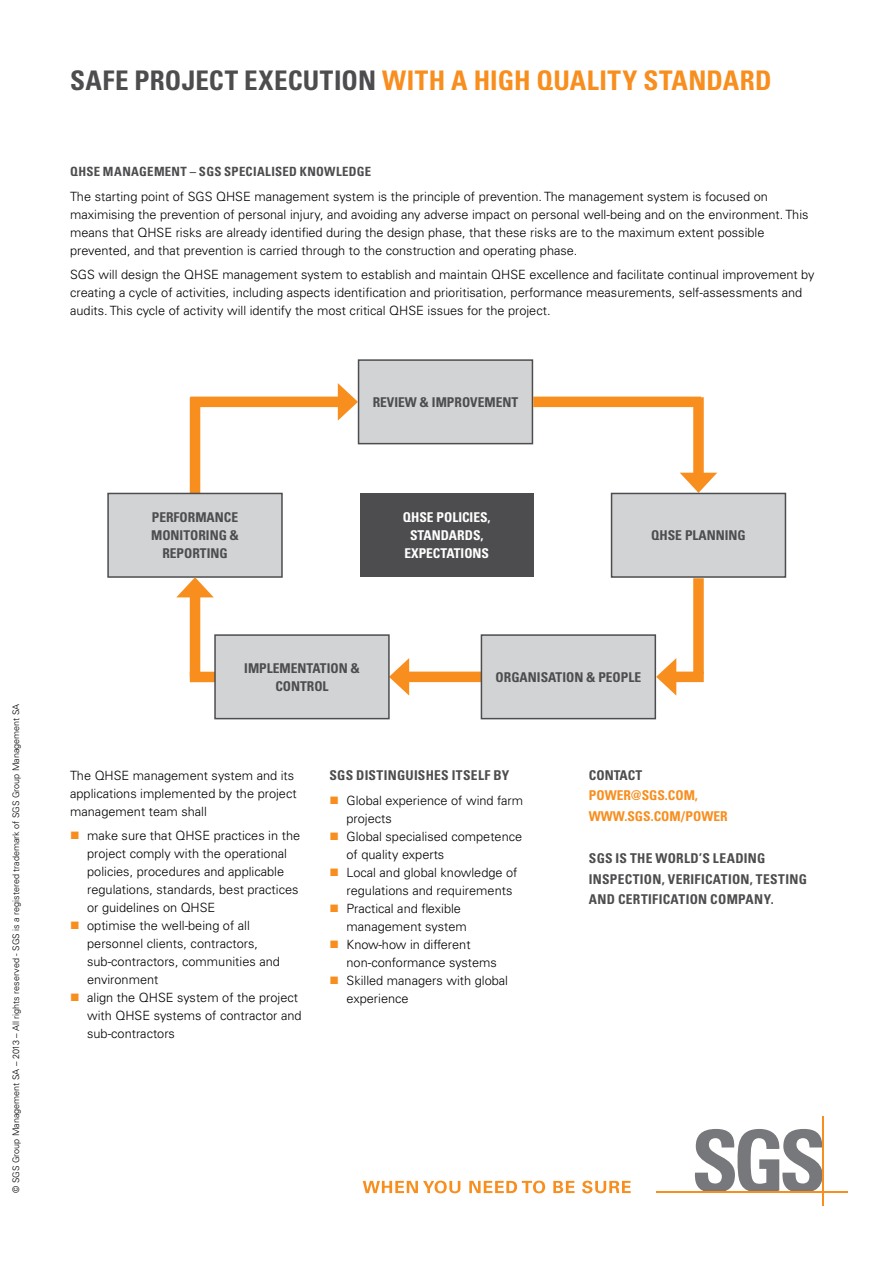
<style>
.page{position:relative;width:893px;height:1263px;background:#fff}
.page>*{position:absolute;margin:0;border:0;box-sizing:border-box;transform-origin:0 0}
.t1{font:700 condensed 27px "Univers LT Std";letter-spacing:.02em;color:#f78e1e}
.t2{font:700 condensed 13.5px/18px "Univers LT Std";color:#4d4d4f;text-align:center}
.t3{font:700 condensed 13.5px/20.2px "Univers LT Std";letter-spacing:.02em;color:#4d4d4f}
.t4{font:700 condensed 13.5px/18px "Univers LT Std";color:#fff;text-align:center}
.t5{font:700 condensed 13.5px/20.2px "Univers LT Std";color:#f78e1e}
.t6{font:300 12.75px/18px "Univers LT Std";color:#000}
.t7{font:700 condensed 12.75px "Univers LT Std";letter-spacing:.025em;color:#4d4d4f}
.t8{font:300 9px "Univers LT Std";color:#000}
.s1{color:#4d4d4f}
.s2{color:#f78e1e}
</style>
<div class="page">
<div style="left:190px;top:672px;width:48px;height:10px;background:#f78e1e"></div>
<div style="left:693px;top:578px;width:11px;height:96px;background:#f78e1e"></div>
<div style="left:401px;top:672px;width:119px;height:10px;background:#f78e1e"></div>
<svg style="left:390px;top:658px;width:19px;height:38px"></svg>
<div style="left:693px;top:397px;width:11px;height:84px;background:#f78e1e"></div>
<svg style="left:680px;top:473px;width:37px;height:20px"></svg>
<div style="left:190px;top:397px;width:10px;height:100px;background:#f78e1e"></div>
<div style="left:360px;top:493px;width:174px;height:83px;background:#4d4d4f"></div>
<div style="left:108px;top:493px;width:174px;height:84px;background:#d1d3d4"></div>
<div style="left:107px;top:493px;width:176px;height:85px;border:2px solid #4d4d4f"></div>
<div style="left:612px;top:493px;width:173px;height:84px;background:#d1d3d4"></div>
<div style="left:611px;top:493px;width:175px;height:85px;border:2px solid #4d4d4f"></div>
<div style="left:359px;top:360px;width:173px;height:84px;background:#d1d3d4"></div>
<div style="left:358px;top:359px;width:175px;height:85px;border:2px solid #4d4d4f"></div>
<div style="left:481px;top:635px;width:174px;height:84px;background:#d1d3d4"></div>
<div style="left:481px;top:634px;width:175px;height:85px;border:2px solid #4d4d4f"></div>
<div style="left:215px;top:635px;width:174px;height:84px;background:#d1d3d4"></div>
<div style="left:214px;top:634px;width:176px;height:85px;border:2px solid #4d4d4f"></div>
<div style="left:190px;top:397px;width:156px;height:10px;background:#f78e1e"></div>
<svg style="left:338px;top:383px;width:20px;height:38px"></svg>
<div style="left:533px;top:397px;width:168px;height:10px;background:#f78e1e"></div>
<div style="left:668px;top:672px;width:36px;height:10px;background:#f78e1e"></div>
<svg style="left:656px;top:658px;width:20px;height:38px"></svg>
<div style="left:190px;top:589px;width:10px;height:88px;background:#f78e1e"></div>
<svg style="left:176px;top:577px;width:38px;height:20px"></svg>
<svg style="left:363px;top:1180px;width:97px;height:13px"></svg>
<svg style="left:469px;top:1180px;width:76px;height:13px"></svg>
<svg style="left:553px;top:1181px;width:22px;height:12px"></svg>
<svg style="left:582px;top:1181px;width:49px;height:12px"></svg>
<svg style="left:694px;top:1129px;width:128px;height:63px"></svg>
<hr style="left:656px;top:1192px;width:192px;height:1px;background:#f78e1e">
<hr style="left:822px;top:1116px;width:2px;height:90px;background:#f78e1e">
<p class="t8" style="left:11px;top:1193px;width:490px;rotate:-90deg">© SGS Group Management SA – 2013 – All rights reserved - SGS is a registered trademark of SGS Group Management SA</p>
<h1 class="t1" style="left:70px;top:64px;width:700px"><span class="s1">SAFE PROJECT EXECUTION</span> WITH A HIGH QUALITY STANDARD</h1>
<p class="t7" style="left:70px;top:164px;width:303px">QHSE MANAGEMENT – SGS SPECIALISED KNOWLEDGE</p>
<p class="t6" style="left:70px;top:188px;width:740px">The starting point of SGS QHSE management system is the principle of prevention. The management system is focused on maximising the prevention of personal injury, and avoiding any adverse impact on personal well-being and on the environment. This means that QHSE risks are already identified during the design phase, that these risks are to the maximum extent possible prevented, and that prevention is carried through to the construction and operating phase.</p>
<p class="t6" style="left:70px;top:266px;width:746px">SGS will design the QHSE management system to establish and maintain QHSE excellence and facilitate continual improvement by creating a cycle of activities, including aspects identification and prioritisation, performance measurements, self-assessments and audits. This cycle of activity will identify the most critical QHSE issues for the project.</p>
<p class="t2" style="left:373px;top:393px;width:147px">REVIEW &amp; IM PROVEMENT</p>
<p class="t2" style="left:151px;top:508px;width:89px">PERFORMANCE<br>MONITORING &amp;<br>REPORTING</p>
<p class="t2" style="left:244px;top:659px;width:117px">IM PLEMENTATION &amp;<br>CONTROL</p>
<p class="t4" style="left:403px;top:508px;width:89px">QHSE POLICIES,<br>STANDARDS,<br>EXPECTATIONS</p>
<p class="t2" style="left:651px;top:526px;width:96px">QHSE PLANNING</p>
<p class="t2" style="left:496px;top:668px;width:147px">ORGANISATION &amp; PEOPLE</p>
<p class="t6" style="left:70px;top:766px;width:228px">The QHSE management system and its applications implemented by the project management team shall</p>
<p class="t6" style="left:87px;top:826px;width:214px;text-indent:-17px"><span class="s2">■</span> make sure that QHSE practices in the project comply with the operational policies, procedures and applicable regulations, standards, best practices or guidelines on QHSE</p>
<p class="t6" style="left:87px;top:916px;width:194px;text-indent:-17px"><span class="s2">■</span> optimise the well-being of all personnel clients, contractors, sub-contractors, communities and environment</p>
<p class="t6" style="left:87px;top:988px;width:216px;text-indent:-17px"><span class="s2">■</span> align the QHSE system of the project with QHSE systems of contractor and sub-contractors</p>
<p class="t3" style="left:330px;top:765px;width:181px">SGS DISTINGUISH ES ITSELF BY</p>
<p class="t6" style="left:347px;top:791px;width:178px;text-indent:-17px"><span class="s2">■</span> Global experience of wind farm projects</p>
<p class="t6" style="left:347px;top:827px;width:177px;text-indent:-17px"><span class="s2">■</span> Global specialised competence of quality experts</p>
<p class="t6" style="left:347px;top:863px;width:172px;text-indent:-17px"><span class="s2">■</span> Local and global knowledge of regulations and requirements</p>
<p class="t6" style="left:347px;top:899px;width:122px;text-indent:-17px"><span class="s2">■</span> Practical and flexible management system</p>
<p class="t6" style="left:347px;top:935px;width:152px;text-indent:-17px"><span class="s2">■</span> Know-how in different non-conformance systems</p>
<p class="t6" style="left:347px;top:972px;width:163px;text-indent:-17px"><span class="s2">■</span> Skilled managers with global experience</p>
<p class="t2" style="left:589px;top:766px;width:55px">CONTACT</p>
<p class="t5" style="left:589px;top:785px;width:140px">POWER@SGS.COM,<br>WWW.SGS.COM /POWER</p>
<p class="t3" style="left:589px;top:848px;width:220px">SGS IS THE WORLD’S LEADING<br>INSPECTION, VERIFICATION, TESTING<br>AND CERTIFICATION COMPANY.</p>
</div>
